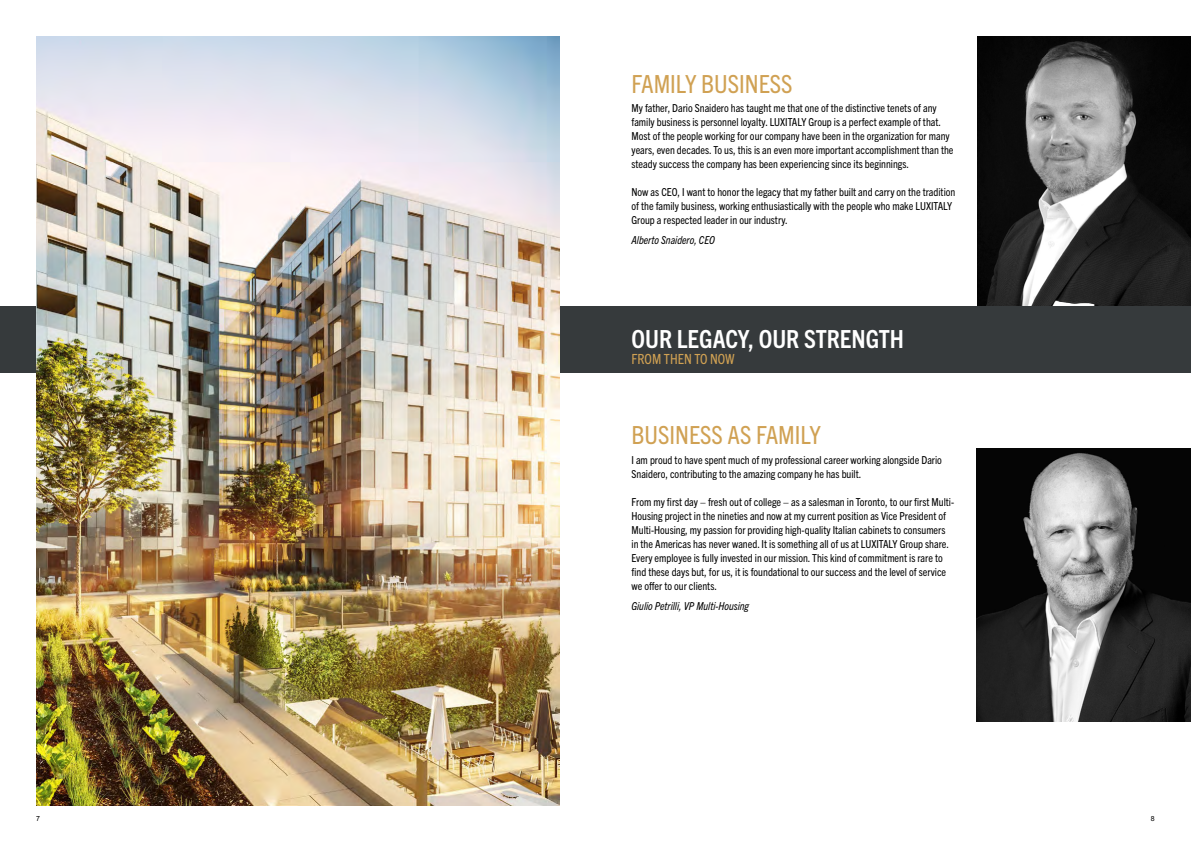
<style>
.page{position:relative;width:1191px;height:842px;background:#fff}
.page>*{position:absolute;margin:0;border:0;box-sizing:border-box;transform-origin:0 0}
.t1{font:condensed 25px "Trade Gothic Next LT Pro";color:#d0a153}
.t2{font:700 condensed 25px "Trade Gothic Next LT Pro";color:#fff}
.t3{font:condensed 14px "Trade Gothic Next LT Pro";color:#d0a153}
.t4{font:condensed 11px/14px "Trade Gothic Next LT Pro";color:#000}
.t5{font:italic condensed 11px "Trade Gothic Next LT Pro";color:#000}
.t6{font:7px "Arial";color:#000}
</style>
<div class="page">
<img style="left:977px;top:36px;width:214px;height:270px">
<img style="left:976px;top:448px;width:215px;height:273px">
<div style="left:0;top:306px;width:595px;height:67px;background:#363a3c"></div>
<img style="left:36px;top:36px;width:523px;height:770px">
<div style="left:595px;top:306px;width:596px;height:67px;background:#363a3c"></div>
<h1 class="t1" style="left:631px;top:67px;width:162px">FAMILY BUSINESS</h1>
<p class="t4" style="left:631px;top:100px;width:323px">My father, Dario Snaidero has taught me that one of the distinctive tenets of any family business is personnel loyalty. LUXITALY Group is a perfect example of that.<br>Most of the people working for our company have been in the organization for many years, even decades. To us, this is an even more important accomplishment than the steady success the company has been experiencing since its beginnings.</p>
<p class="t4" style="left:631px;top:184px;width:325px">Now as CEO, I want to honor the legacy that my father built and carry on the tradition of the family business, working enthusiastically with the people who make LUXITALY<br>Group a respected leader in our industry.</p>
<p class="t5" style="left:631px;top:232px;width:85px">Alberto Snaidero, CEO</p>
<h1 class="t2" style="left:631px;top:321px;width:274px">OUR LEGACY, OUR STRENGTH</h1>
<p class="t3" style="left:631px;top:349px;width:105px">FROM THEN TO NOW</p>
<h1 class="t1" style="left:631px;top:418px;width:191px">BUSINESS AS FAMILY</h1>
<p class="t4" style="left:631px;top:453px;width:312px">I am proud to have spent much of my professional career working alongside Dario<br>Snaidero, contributing to the amazing company he has built.</p>
<p class="t4" style="left:631px;top:495px;width:324px">From my first day – fresh out of college – as a salesman in Toronto, to our first Multi-Housing project in the nineties and now at my current position as Vice President of Multi-Housing, my passion for providing high-quality Italian cabinets to consumers in the Americas has never waned. It is something all of us at LUXITALY Group share.<br>Every employee is fully invested in our mission. This kind of commitment is rare to find these days but, for us, it is foundational to our success and the level of service we offer to our clients.</p>
<p class="t5" style="left:631px;top:599px;width:119px">Giulio Petrilli, VP Multi-Housing</p>
<p class="t6" style="left:36px;top:814px;width:5px">7</p>
<p class="t6" style="left:1151px;top:814px;width:5px">8</p>
</div>
